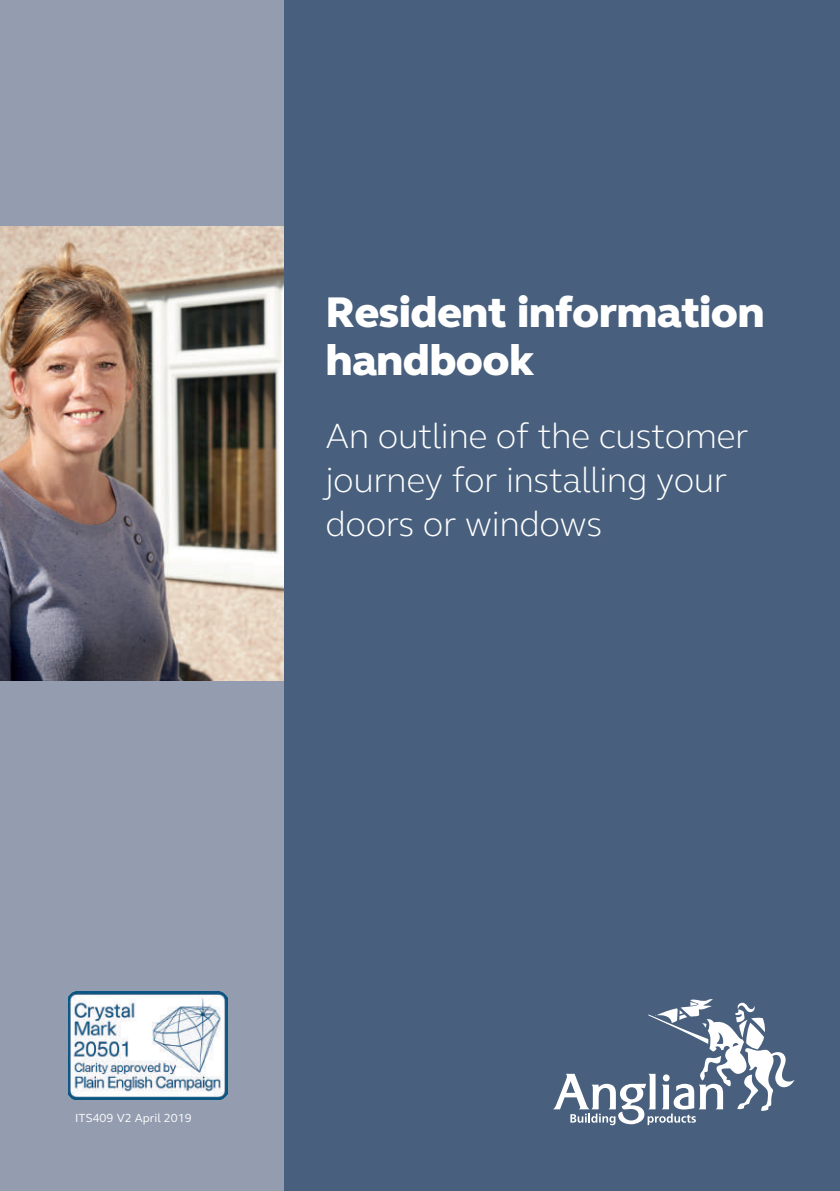
<style>
.page{position:relative;width:840px;height:1191px;background:#fff}
.page>*{position:absolute;margin:0;border:0;box-sizing:border-box;transform-origin:0 0}
.t1{font:800 44px/48px "FS Elliot";letter-spacing:-.015em;color:#fff}
.t2{font:300 36px/44px "FS Elliot";letter-spacing:-.015em;color:#fff}
.t3{font:12px "FS Elliot";color:#fff}
</style>
<div class="page">
<div style="left:283px;top:0;width:556px;height:1191px;background:#48607d"></div>
<div style="left:0;top:0;width:283px;height:1191px;background:#949db0"></div>
<img style="left:0;top:227px;width:283px;height:453px">
<svg style="left:553px;top:999px;width:241px;height:126px"></svg>
<img style="left:68px;top:991px;width:160px;height:108px">
<p class="t1" style="left:325px;top:288px;width:440px">Resident information handbook</p>
<p class="t2" style="left:325px;top:412px;width:424px">An outline of the customer journey for installing your doors or windows</p>
<p class="t3" style="left:75px;top:1109px;width:118px">ITS409 V2 April 2019</p>
</div>
